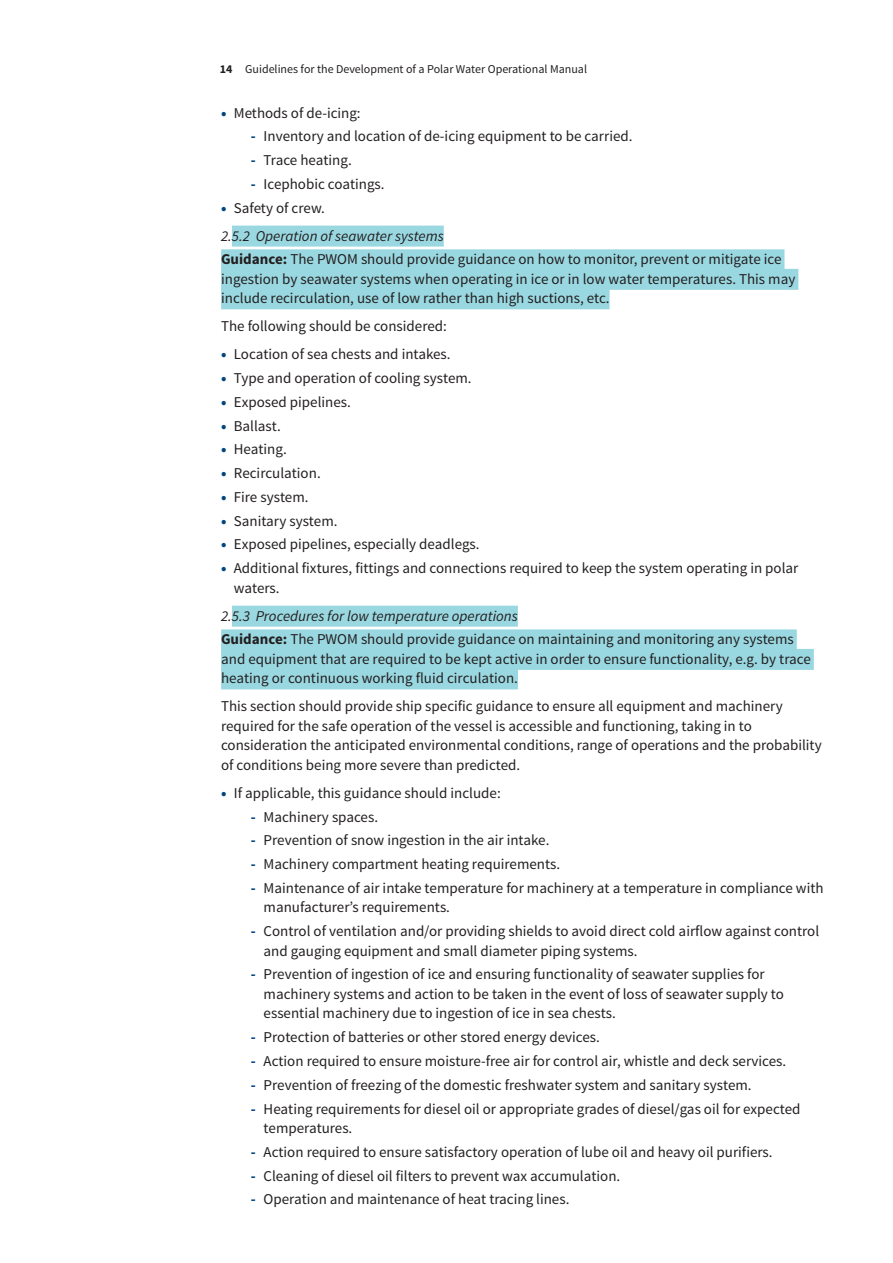
<style>
.page{position:relative;width:893px;height:1263px;background:#fff}
.page>*{position:absolute;margin:0;border:0;box-sizing:border-box;transform-origin:0 0}
.t1{font:15px/19.5px "Source Sans Pro";color:#231f20}
.t2{font:italic 15px/28px "Source Sans Pro";color:#231f20}
.t3{font:12px "Source Sans Pro";color:#231f20}
.s1{font-weight:700}
.s2{font-weight:900;color:#00467e}
.s3{font-weight:700;color:#00467e}
.s4{font-weight:900;font-style:normal;color:#00467e}
.s5{font-style:normal}
.s6{font-style:italic}
</style>
<div class="page">
<div style="left:232px;top:226px;width:212px;height:21px;background:#9ad8e1"></div>
<div style="left:221px;top:249px;width:563px;height:21px;background:#9ad8e1"></div>
<div style="left:221px;top:269px;width:577px;height:21px;background:#9ad8e1"></div>
<div style="left:221px;top:288px;width:389px;height:21px;background:#9ad8e1"></div>
<div style="left:232px;top:606px;width:286px;height:21px;background:#9ad8e1"></div>
<div style="left:221px;top:629px;width:576px;height:21px;background:#9ad8e1"></div>
<div style="left:221px;top:649px;width:593px;height:21px;background:#9ad8e1"></div>
<div style="left:221px;top:668px;width:297px;height:21px;background:#9ad8e1"></div>
<p class="t3" style="left:220px;top:62px;width:369px"><span class="s1">14</span> Guidelines for the Development of a Polar Water Operational Manual</p>
<p class="t1" style="left:221px;top:103px;width:141px"><span class="s2">•</span> Methods of de-icing:</p>
<p class="t1" style="left:251px;top:127px;width:383px"><span class="s3">-</span> Inventory and location of de-icing equipment to be carried.</p>
<p class="t1" style="left:251px;top:151px;width:102px"><span class="s3">-</span> Trace heating.</p>
<p class="t1" style="left:251px;top:174px;width:135px"><span class="s3">-</span> Icephobic coatings.</p>
<p class="t2" style="left:221px;top:194px;width:224px"><span class="s4">•</span> <span class="s5">Safety of crew.<br></span>2.5.2 Operation of seawater systems</p>
<p class="t1" style="left:221px;top:250px;width:576px"><span class="s1">Guidance:</span> The PWOM should provide guidance on how to monitor, prevent or mitigate ice ingestion by seawater systems when operating in ice or in low water temperatures. This may include recirculation, use of low rather than high suctions, etc.</p>
<p class="t1" style="left:221px;top:317px;width:227px">The following should be considered:</p>
<p class="t1" style="left:221px;top:345px;width:231px"><span class="s2">•</span> Location of sea chests and intakes.</p>
<p class="t1" style="left:221px;top:369px;width:252px"><span class="s2">•</span> Type and operation of cooling system.</p>
<p class="t1" style="left:221px;top:392px;width:131px"><span class="s2">•</span> Exposed pipelines.</p>
<p class="t1" style="left:221px;top:416px;width:61px"><span class="s2">•</span> Ballast.</p>
<p class="t1" style="left:221px;top:440px;width:67px"><span class="s2">•</span> Heating.</p>
<p class="t1" style="left:221px;top:464px;width:101px"><span class="s2">•</span> Recirculation.</p>
<p class="t1" style="left:221px;top:487px;width:89px"><span class="s2">•</span> Fire system.</p>
<p class="t1" style="left:221px;top:511px;width:118px"><span class="s2">•</span> Sanitary system.</p>
<p class="t1" style="left:221px;top:535px;width:260px"><span class="s2">•</span> Exposed pipelines, especially deadlegs.</p>
<p class="t1" style="left:234px;top:559px;width:566px;text-indent:-13px"><span class="s2">•</span> Additional fixtures, fittings and connections required to keep the system operating in polar waters.</p>
<p class="t1" style="left:221px;top:604px;width:574px;line-height:23.7px"><span class="s6">2.5.3 Procedures for low temperature operations<br></span><span class="s1">Guidance:</span> The PWOM should provide guidance on maintaining and monitoring any systems</p>
<p class="t1" style="left:221px;top:649px;width:591px">and equipment that are required to be kept active in order to ensure functionality, e.g. by trace heating or continuous working fluid circulation.</p>
<p class="t1" style="left:221px;top:697px;width:602px">This section should provide ship specific guidance to ensure all equipment and machinery required for the safe operation of the vessel is accessible and functioning, taking in to consideration the anticipated environmental conditions, range of operations and the probability of conditions being more severe than predicted.</p>
<p class="t1" style="left:221px;top:783px;width:281px"><span class="s2">•</span> If applicable, this guidance should include:</p>
<p class="t1" style="left:251px;top:807px;width:129px"><span class="s3">-</span> Machinery spaces.</p>
<p class="t1" style="left:251px;top:831px;width:300px"><span class="s3">-</span> Prevention of snow ingestion in the air intake.</p>
<p class="t1" style="left:251px;top:855px;width:311px"><span class="s3">-</span> Machinery compartment heating requirements.</p>
<p class="t1" style="left:264px;top:878px;width:561px;text-indent:-13px"><span class="s3">-</span> Maintenance of air intake temperature for machinery at a temperature in compliance with manufacturer’s requirements.</p>
<p class="t1" style="left:264px;top:922px;width:557px;text-indent:-13px"><span class="s3">-</span> Control of ventilation and/or providing shields to avoid direct cold airflow against control and gauging equipment and small diameter piping systems.</p>
<p class="t1" style="left:264px;top:965px;width:522px;text-indent:-13px"><span class="s3">-</span> Prevention of ingestion of ice and ensuring functionality of seawater supplies for machinery systems and action to be taken in the event of loss of seawater supply to essential machinery due to ingestion of ice in sea chests.</p>
<p class="t1" style="left:251px;top:1028px;width:351px"><span class="s3">-</span> Protection of batteries or other stored energy devices.</p>
<p class="t1" style="left:251px;top:1051px;width:537px"><span class="s3">-</span> Action required to ensure moisture-free air for control air, whistle and deck services.</p>
<p class="t1" style="left:251px;top:1075px;width:502px"><span class="s3">-</span> Prevention of freezing of the domestic freshwater system and sanitary system.</p>
<p class="t1" style="left:264px;top:1099px;width:538px;text-indent:-13px"><span class="s3">-</span> Heating requirements for diesel oil or appropriate grades of diesel/gas oil for expected temperatures.</p>
<p class="t1" style="left:251px;top:1142px;width:523px"><span class="s3">-</span> Action required to ensure satisfactory operation of lube oil and heavy oil purifiers.</p>
<p class="t1" style="left:251px;top:1166px;width:371px"><span class="s3">-</span> Cleaning of diesel oil filters to prevent wax accumulation.</p>
<p class="t1" style="left:251px;top:1190px;width:320px"><span class="s3">-</span> Operation and maintenance of heat tracing lines.</p>
</div>
